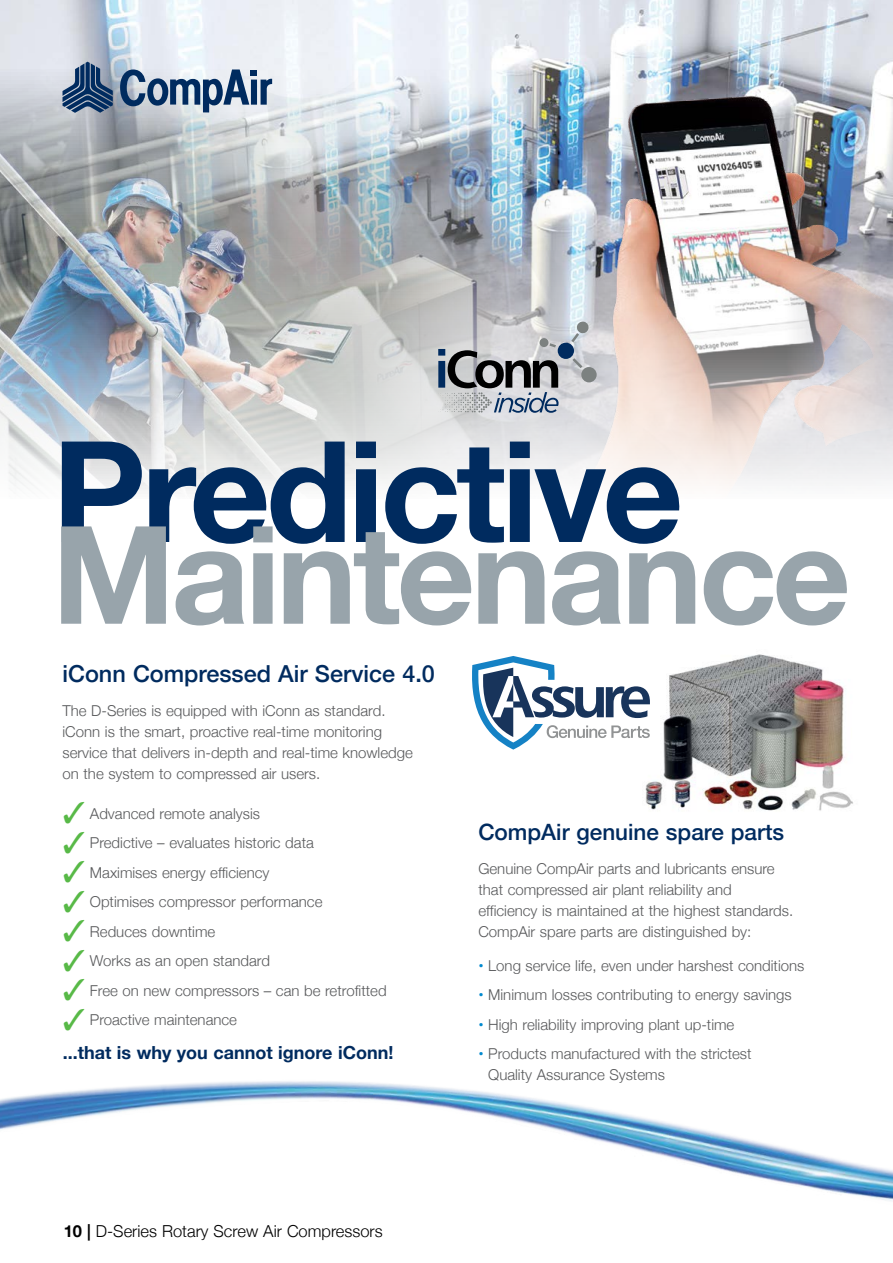
<style>
.page{position:relative;width:893px;height:1263px;background:#fff}
.page>*{position:absolute;margin:0;border:0;box-sizing:border-box;transform-origin:0 0}
.t1{font:700 140.55px "Helvetica Neue";letter-spacing:-.03em;color:#002b5f}
.t2{font:700 136.2px "Helvetica Neue";letter-spacing:-.03em;color:#98a4ab}
.t3{font:500 23.4px "Helvetica Neue";color:#002b5f}
.t4{font:500 22.5px "Helvetica Neue";color:#002b5f}
.t5{font:700 18px "Helvetica Neue";color:#002b5f}
.t6{font:300 16.5px "Helvetica Neue";color:#000}
.t7{font:300 15px/21px "Helvetica Neue";color:#58595b}
.s1{color:#58b947}
.s2{font-weight:700;color:#0089cf}
.s3{font-weight:700}
</style>
<div class="page">
<img style="left:561px;top:0;width:332px;height:474px">
<img style="left:0;top:0;width:561px;height:491px">
<img style="left:571px;top:96px;width:322px;height:390px">
<div style="left:540px;top:338px;width:8px;height:9px;background:#7c8180;border-radius:50%"></div>
<svg style="left:572px;top:358px;width:10px;height:10px"></svg>
<div style="left:581px;top:367px;width:16px;height:15px;background:#7c8180;border-radius:50%"></div>
<svg style="left:571px;top:322px;width:18px;height:20px"></svg>
<div style="left:558px;top:343px;width:16px;height:16px;background:#002b5f;border-radius:50%"></div>
<svg style="left:438px;top:343px;width:121px;height:70px;background:#969aa0"></svg>
<img style="left:0;top:1081px;width:893px;height:120px">
<img style="left:645px;top:654px;width:208px;height:157px">
<svg style="left:472px;top:656px;width:178px;height:94px"></svg>
<svg style="left:120px;top:69px;width:152px;height:43px;background:#879bb3"></svg>
<svg style="left:63px;top:62px;width:50px;height:51px;background:#577091"></svg>
<h1 class="t1" style="left:52px;top:382px;width:633px">Predictive</h1>
<h2 class="t2" style="left:52px;top:468px;width:800px">Maintenance</h2>
<h3 class="t3" style="left:63px;top:655px;width:374px">iConn Compressed Air Service 4.0</h3>
<p class="t7" style="left:63px;top:699px;width:352px">The D-Series is equipped with iConn as standard. iConn is the smart, proactive real-time monitoring service that delivers in-depth and real-time knowledge on the system to compressed air users.</p>
<p class="t7" style="left:63px;top:802px;width:199px"><span class="s1">✓</span> Advanced remote analysis</p>
<p class="t7" style="left:63px;top:831px;width:253px"><span class="s1">✓</span> Predictive – evaluates historic data</p>
<p class="t7" style="left:63px;top:861px;width:208px"><span class="s1">✓</span> Maximises energy efficiency</p>
<p class="t7" style="left:63px;top:890px;width:261px"><span class="s1">✓</span> Optimises compressor performance</p>
<p class="t7" style="left:63px;top:920px;width:154px"><span class="s1">✓</span> Reduces downtime</p>
<p class="t7" style="left:63px;top:949px;width:209px"><span class="s1">✓</span> Works as an open standard</p>
<p class="t7" style="left:63px;top:979px;width:325px"><span class="s1">✓</span> Free on new compressors – can be retrofitted</p>
<p class="t7" style="left:63px;top:1008px;width:176px"><span class="s1">✓</span> Proactive maintenance</p>
<p class="t5" style="left:63px;top:1038px;width:332px">...that is why you cannot ignore iConn!</p>
<h3 class="t4" style="left:478px;top:814px;width:307px">CompAir genuine spare parts</h3>
<p class="t7" style="left:478px;top:857px;width:316px">Genuine CompAir parts and lubricants ensure that compressed air plant reliability and efficiency is maintained at the highest standards.<br>CompAir spare parts are distinguished by:</p>
<p class="t7" style="left:478px;top:954px;width:328px"><span class="s2">•</span> Long service life, even under harshest conditions</p>
<p class="t7" style="left:478px;top:983px;width:315px"><span class="s2">•</span> Minimum losses contributing to energy savings</p>
<p class="t7" style="left:478px;top:1013px;width:257px"><span class="s2">•</span> High reliability improving plant up-time</p>
<p class="t7" style="left:488px;top:1042px;width:265px;text-indent:-10px"><span class="s2">•</span> Products manufactured with the strictest<br>Quality Assurance Systems</p>
<p class="t6" style="left:64px;top:1217px;width:320px"><span class="s3">10 |</span> D-Series Rotary Screw Air Compressors</p>
</div>
